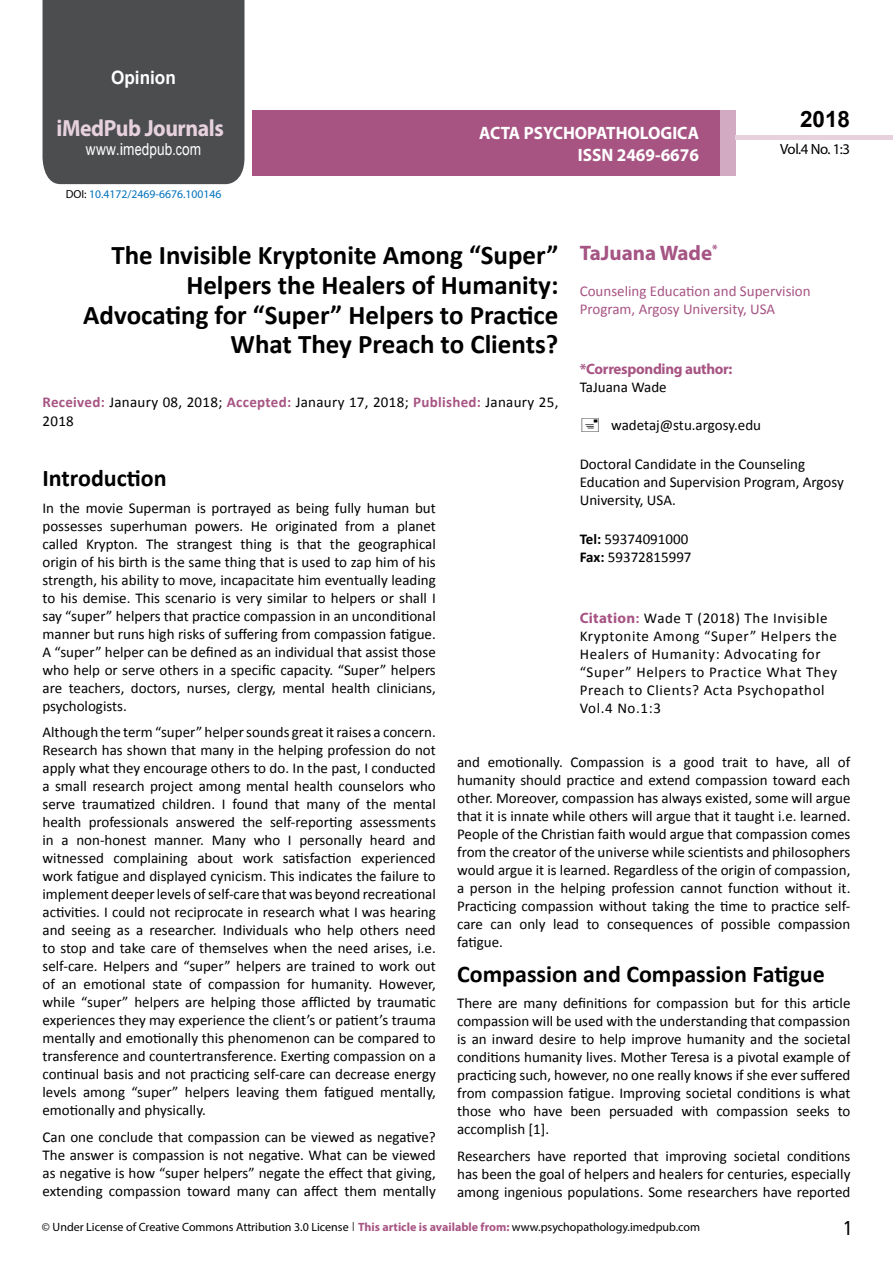
<style>
.page{position:relative;width:893px;height:1263px;background:#fff}
.page>*{position:absolute;margin:0;border:0;box-sizing:border-box;transform-origin:0 0}
.t1{font:700 27px/29.7px "Calibri";color:#000;text-align:right}
.t2{font:25.5px "Tunga";color:#000}
.t3{font:700 24px "Calibri";color:#000}
.t4{font:700 23.4px "Myriad Pro";letter-spacing:-.02em;color:#e6d1dd;scale:.93 1}
.t5{font:700 22.5px "Arial";color:#000}
.t6{font:700 21px "Myriad Pro";color:#a55483}
.t7{font:700 18.45px "Arial";color:#fff;scale:.93 1}
.t8{font:700 18px/21.6px "Myriad Pro";color:#fff;text-align:right;scale:.96 1}
.t9{font:16.5px "Arial";letter-spacing:.01em;color:#fff;scale:.83 1}
.t10{font:15px/18px "Calibri";color:#000;text-align:justify}
.t11{font:15px/18px "Calibri";letter-spacing:.04em;color:#000}
.t12{font:15px/18.8px "Calibri";letter-spacing:.02em;color:#000}
.t13{font:15px/18px "Calibri";color:#a75483}
.t14{font:700 15px "Myriad Pro";letter-spacing:-.02em;color:#a75483}
.t15{font:14.85px "Myriad Pro";color:#000}
.t16{font:12px "Myriad Pro";color:#000}
.t17{font:11.7px "Myriad Pro";color:#0072bc}
.s1{font-family:"Calibri"}
.s2{color:#000}
.s3{font-weight:700;color:#a75483}
.s4{font-weight:700}
.s5{font-family:"Myriad Pro";font-weight:700;color:#a75483}
.s6{font-family:"Tunga"}
</style>
<div class="page">
<div style="left:252px;top:110px;width:469px;height:66px;background:#a75483"></div>
<div style="left:720px;top:110px;width:16px;height:66px;background:#d2aac1"></div>
<div style="left:43px;top:0;width:201px;height:184px;background:#4c4d4f"></div>
<div style="left:736px;top:135px;width:157px;height:5px;background:#e6d1dd"></div>
<p class="t7" style="left:111px;top:65px;width:71px">Opinion</p>
<h3 class="t4" style="left:57px;top:113px;width:181px">iMedPub Journals</h3>
<p class="t9" style="left:86px;top:139px;width:140px">www<span class="s1">.</span>imedpub<span class="s1">.</span>com</p>
<p class="t17" style="left:66px;top:187px;width:157px"><span class="s2">DOI:</span> 10.4172/2469-6676.100146</p>
<p class="t8" style="left:479px;top:122px;width:230px">ACTA PSYCHOPATHOLOGICA<br>ISSN 2469-6676</p>
<h3 class="t5" style="left:800px;top:104px;width:52px">2018</h3>
<p class="t15" style="left:780px;top:140px;width:71px">Vol.4 No. 1:3</p>
<h3 class="t6" style="left:580px;top:239px;width:140px">TaJuana Wade<sup>*</sup></h3>
<p class="t13" style="left:580px;top:282px;width:233px">Counseling Education and Supervision<br>Program, Argosy University, USA</p>
<h1 class="t1" style="left:83px;top:240px;width:477px">The Invisible Kryptonite Among “Super” Helpers the Healers of Humanity:<br>Advocating for “Super” Helpers to Practice What They Preach to Clients?</h1>
<p class="t12" style="left:43px;top:393px;width:517px"><span class="s3">Received:</span> Janaury 08, 2018; <span class="s3">Accepted:</span> Janaury 17, 2018; <span class="s3">Published:</span> Janaury 25,<br>2018</p>
<p class="t14" style="left:580px;top:360px;width:154px">*Corresponding author:</p>
<p class="t10" style="left:580px;top:378px;width:88px">TaJuana Wade</p>
<p class="t10" style="left:611px;top:416px;width:151px">wadetaj@stu.argosy.edu</p>
<p class="t10" style="left:580px;top:455px;width:266px;text-align:left">Doctoral Candidate in the Counseling<br>Education and Supervision Program, Argosy<br>University, USA.</p>
<p class="t10" style="left:580px;top:530px;width:113px"><span class="s4">Tel:</span> 59374091000<br><span class="s4">Fax:</span> 59372815997</p>
<h3 class="t3" style="left:43px;top:463px;width:126px">Introduction</h3>
<p class="t10" style="left:43px;top:499px;width:395px">In the movie Superman is portrayed as being fully human but possesses superhuman powers. He originated from a planet called Krypton. The strangest thing is that the geographical origin of his birth is the same thing that is used to zap him of his strength, his ability to move, incapacitate him eventually leading to his demise. This scenario is very similar to helpers or shall I say “super” helpers that practice compassion in an unconditional manner but runs high risks of suffering from compassion fatigue.<br>A “super” helper can be defined as an individual that assist those who help or serve others in a specific capacity. “Super” helpers are teachers, doctors, nurses, clergy, mental health clinicians, psychologists.</p>
<p class="t10" style="left:43px;top:723px;width:395px">Although the term “super” helper sounds great it raises a concern.<br>Research has shown that many in the helping profession do not apply what they encourage others to do. In the past, I conducted a small research project among mental health counselors who serve traumatized children. I found that many of the mental health professionals answered the self-reporting assessments in a non-honest manner. Many who I personally heard and witnessed complaining about work satisfaction experienced work fatigue and displayed cynicism. This indicates the failure to implement deeper levels of self-care that was beyond recreational activities. I could not reciprocate in research what I was hearing and seeing as a researcher. Individuals who help others need to stop and take care of themselves when the need arises, i.e. self-care. Helpers and “super” helpers are trained to work out of an emotional state of compassion for humanity. However, while “super” helpers are helping those afflicted by traumatic experiences they may experience the client’s or patient’s trauma mentally and emotionally this phenomenon can be compared to transference and countertransference. Exerting compassion on a continual basis and not practicing self-care can decrease energy levels among “super” helpers leaving them fatigued mentally, emotionally and physically.</p>
<p class="t10" style="left:43px;top:1128px;width:395px">Can one conclude that compassion can be viewed as negative?<br>The answer is compassion is not negative. What can be viewed as negative is how “super helpers” negate the effect that giving, extending compassion toward many can affect them mentally</p>
<p class="t11" style="left:580px;top:609px;width:259px"><span class="s5">Citation</span><span class="s3">:</span> Wade T (2018) The Invisible Kryptonite Among “Super” Helpers the Healers of Humanity: Advocating for “Super” Helpers to Practice What They Preach to Clients? Acta Psychopathol Vol.4 No.1:3</p>
<p class="t10" style="left:457px;top:753px;width:395px">and emotionally. Compassion is a good trait to have, all of humanity should practice and extend compassion toward each other. Moreover, compassion has always existed, some will argue that it is innate while others will argue that it taught i.e. learned.<br>People of the Christian faith would argue that compassion comes from the creator of the universe while scientists and philosophers would argue it is learned. Regardless of the origin of compassion, a person in the helping profession cannot function without it.<br>Practicing compassion without taking the time to practice self&shy;care can only lead to consequences of possible compassion fatigue.</p>
<h3 class="t3" style="left:457px;top:958px;width:369px">Compassion and Compassion Fatigue</h3>
<p class="t10" style="left:457px;top:994px;width:395px">There are many definitions for compassion but for this article compassion will be used with the understanding that compassion is an inward desire to help improve humanity and the societal conditions humanity lives. Mother Teresa is a pivotal example of practicing such, however, no one really knows if she ever suffered from compassion fatigue. Improving societal conditions is what those who have been persuaded with compassion seeks to accomplish [1].</p>
<p class="t10" style="left:457px;top:1147px;width:395px">Researchers have reported that improving societal conditions has been the goal of helpers and healers for centuries, especially among ingenious populations. Some researchers have reported</p>
<p class="t16" style="left:42px;top:1220px;width:660px">© Under License of Creative Commons Attribution 3.0 License <span class="s6">|</span> <span class="s3">This article is available from:</span> www.psychopathology.imedpub.com</p>
<h2 class="t2" style="left:844px;top:1211px;width:9px">1</h2>
</div>
